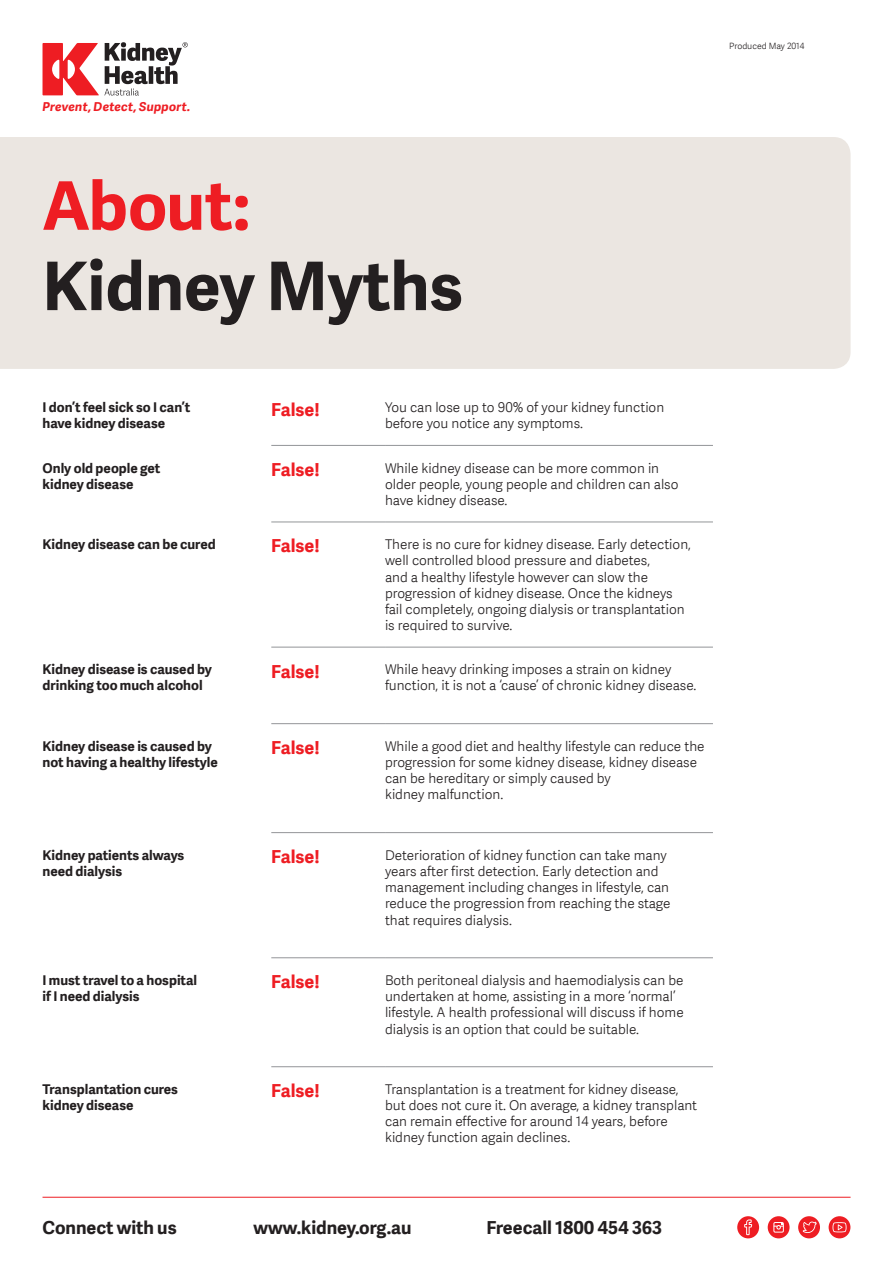
<style>
.page{position:relative;width:893px;height:1263px;background:#fff}
.page>*{position:absolute;margin:0;border:0;box-sizing:border-box;transform-origin:0 0}
.t1{font:700 66.9px "Adelle Sans";color:#231f20}
.t2{font:700 66.9px "Adelle Sans";letter-spacing:-.01em;color:#ee1d23}
.t3{font:700 18px "Adelle Sans";color:#231f20}
.t4{font:700 18px "Adelle Sans";color:#ee1d23}
.t5{font:300 13.5px/16.2px "Adelle Sans";color:#231f20}
.t6{font:700 13.5px/16.2px "Adelle Sans";color:#231f20}
.t7{font:italic 700 12.3px "Adelle Sans";letter-spacing:.015em;color:#ee1d23}
.t8{font:300 8.7px "Adelle Sans";color:#231f20}
</style>
<div class="page">
<div style="left:737px;top:1216px;width:22px;height:22px;background:#ee1d23;border-radius:50%"></div>
<svg style="left:744px;top:1219px;width:8px;height:16px"></svg>
<div style="left:798px;top:1216px;width:22px;height:22px;background:#ee1d23;border-radius:50%"></div>
<svg style="left:803px;top:1221px;width:14px;height:12px"></svg>
<div style="left:829px;top:1216px;width:21px;height:22px;background:#ee1d23;border-radius:50%"></div>
<svg style="left:832px;top:1222px;width:14px;height:10px"></svg>
<div style="left:768px;top:1216px;width:21px;height:22px;background:#ee1d23;border-radius:50%"></div>
<div style="left:773px;top:1222px;width:11px;height:10px;border:1px solid #fff"></div>
<svg style="left:774px;top:1223px;width:9px;height:6px"></svg>
<hr style="left:43px;top:1197px;width:808px;height:1px;background:#ee1d23">
<svg style="left:43px;top:42px;width:145px;height:53px"></svg>
<div style="left:0;top:137px;width:850px;height:232px;background:#ebe6e1"></div>
<hr style="left:271px;top:445px;width:114px;height:1px;background:#939598">
<hr style="left:385px;top:445px;width:328px;height:1px;background:#939598">
<hr style="left:271px;top:522px;width:114px;height:1px;background:#939598">
<hr style="left:385px;top:522px;width:328px;height:1px;background:#939598">
<hr style="left:271px;top:647px;width:114px;height:1px;background:#939598">
<hr style="left:385px;top:647px;width:328px;height:1px;background:#939598">
<hr style="left:271px;top:723px;width:114px;height:1px;background:#939598">
<hr style="left:385px;top:723px;width:328px;height:1px;background:#939598">
<hr style="left:271px;top:832px;width:114px;height:1px;background:#939598">
<hr style="left:385px;top:832px;width:328px;height:1px;background:#939598">
<hr style="left:271px;top:957px;width:114px;height:1px;background:#939598">
<hr style="left:385px;top:957px;width:328px;height:1px;background:#939598">
<hr style="left:271px;top:1066px;width:114px;height:1px;background:#939598">
<hr style="left:385px;top:1066px;width:328px;height:1px;background:#939598">
<p class="t7" style="left:43px;top:99px;width:150px">Prevent, Detect, Support.</p>
<p class="t2" style="left:42px;top:167px;width:210px">About:</p>
<p class="t1" style="left:42px;top:247px;width:422px">Kidney Myths</p>
<p class="t8" style="left:729px;top:41px;width:77px">Produced May 2014</p>
<p class="t6" style="left:43px;top:399px;width:149px">I don’t feel sick so I can’t have kidney disease</p>
<p class="t4" style="left:271px;top:399px;width:50px">False!</p>
<p class="t5" style="left:385px;top:399px;width:281px">You can lose up to 90% of your kidney function before you notice any symptoms.</p>
<p class="t6" style="left:43px;top:460px;width:119px">Only old people get kidney disease</p>
<p class="t4" style="left:271px;top:459px;width:50px">False!</p>
<p class="t5" style="left:385px;top:460px;width:295px">While kidney disease can be more common in older people, young people and children can also have kidney disease.</p>
<p class="t6" style="left:43px;top:536px;width:175px">Kidney disease can be cured</p>
<p class="t4" style="left:271px;top:535px;width:50px">False!</p>
<p class="t5" style="left:385px;top:536px;width:307px">There is no cure for kidney disease. Early detection, well controlled blood pressure and diabetes,<br>and a healthy lifestyle however can slow the progression of kidney disease. Once the kidneys fail completely, ongoing dialysis or transplantation is required to survive.</p>
<p class="t6" style="left:43px;top:661px;width:171px">Kidney disease is caused by drinking too much alcohol</p>
<p class="t4" style="left:271px;top:661px;width:50px">False!</p>
<p class="t5" style="left:385px;top:661px;width:313px">While heavy drinking imposes a strain on kidney function, it is not a ‘cause’ of chronic kidney disease.</p>
<p class="t6" style="left:43px;top:738px;width:177px">Kidney disease is caused by not having a healthy lifestyle</p>
<p class="t4" style="left:271px;top:737px;width:50px">False!</p>
<p class="t5" style="left:385px;top:738px;width:321px">While a good diet and healthy lifestyle can reduce the progression for some kidney disease, kidney disease can be hereditary or simply caused by<br>kidney malfunction.</p>
<p class="t6" style="left:43px;top:847px;width:143px">Kidney patients always need dialysis</p>
<p class="t4" style="left:271px;top:846px;width:50px">False!</p>
<p class="t5" style="left:385px;top:847px;width:287px">Deterioration of kidney function can take many years after first detection. Early detection and management including changes in lifestyle, can reduce the progression from reaching the stage that requires dialysis.</p>
<p class="t6" style="left:43px;top:972px;width:156px">I must travel to a hospital if I need dialysis</p>
<p class="t4" style="left:271px;top:971px;width:50px">False!</p>
<p class="t5" style="left:385px;top:972px;width:300px">Both peritoneal dialysis and haemodialysis can be undertaken at home, assisting in a more ‘normal’ lifestyle. A health professional will discuss if home dialysis is an option that could be suitable.</p>
<p class="t6" style="left:43px;top:1081px;width:137px">Transplantation cures kidney disease</p>
<p class="t4" style="left:271px;top:1080px;width:50px">False!</p>
<p class="t5" style="left:385px;top:1081px;width:314px">Transplantation is a treatment for kidney disease, but does not cure it. On average, a kidney transplant can remain effective for around 14 years, before kidney function again declines.</p>
<h2 class="t3" style="left:43px;top:1217px;width:136px">Connect with us</h2>
<h2 class="t3" style="left:253px;top:1217px;width:160px">www.kidney.org.au</h2>
<h2 class="t3" style="left:486px;top:1217px;width:177px">Freecall 1800 454 363</h2>
</div>
